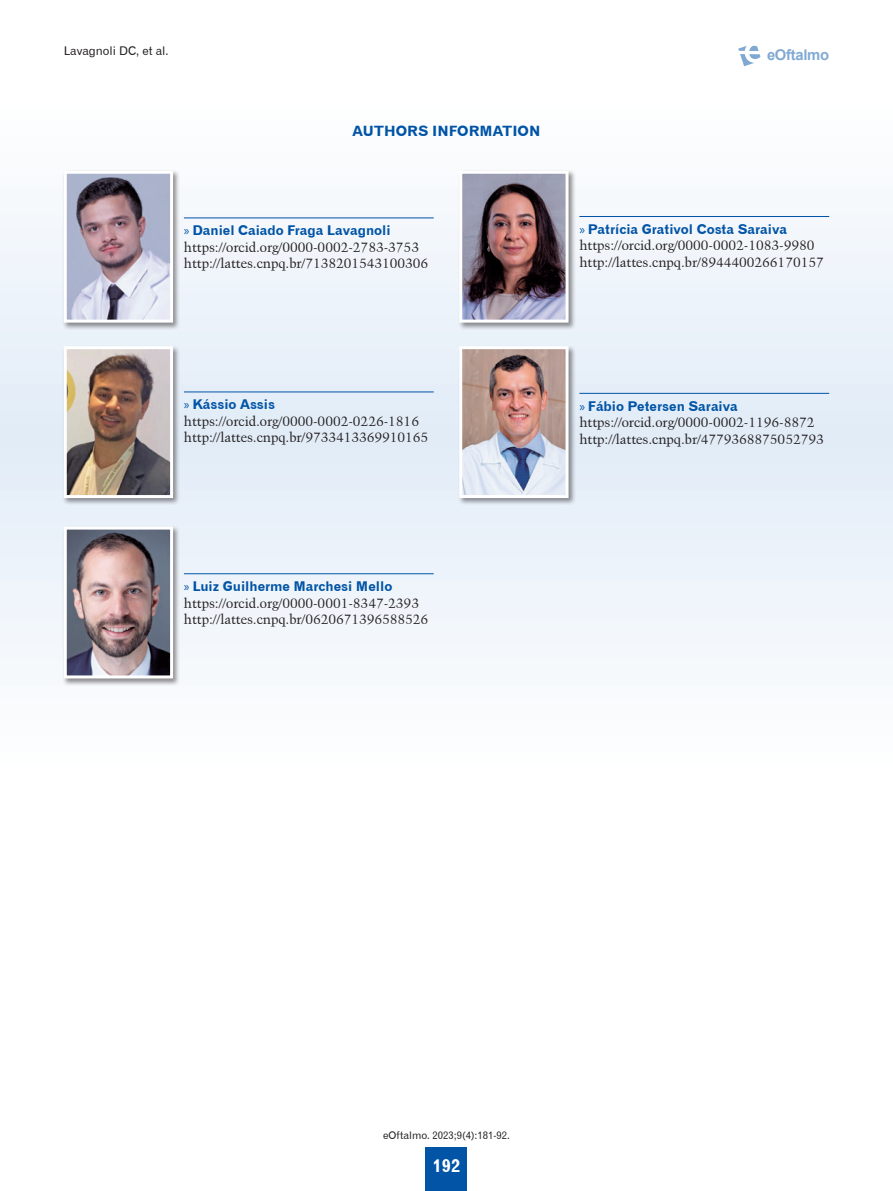
<style>
.page{position:relative;width:893px;height:1191px;background:#fff}
.page>*{position:absolute;margin:0;border:0;box-sizing:border-box;transform-origin:0 0}
.t1{font:18px "Gothic 720 BT Bold B";color:#fff}
.t2{font:700 14.85px "Arial";letter-spacing:-.02em;color:#0154a6}
.t3{font:14.25px "Gothic 720 BT Bold B";color:#0154a6}
.t4{font:13.5px/16.5px "Kuenstler 480 BT";color:#231f20}
.t5{font:13.5px "Gothic 720 BT Bold B";color:#0154a6}
.t6{font:12px "Gothic 720 BT Roman B";color:#231f20}
.t7{font:10.5px "Gothic 720 BT Roman B";color:#231f20}
.s1{font-family:"Myriad Pro"}
</style>
<div class="page">
<div style="left:426px;top:1147px;width:41px;height:44px;background:#0154a6"></div>
<svg style="left:738px;top:45px;width:22px;height:21px"></svg>
<svg style="left:0;top:176px;width:893px;height:506px"></svg>
<hr style="left:184px;top:217px;width:250px;height:1px;background:#0154a6">
<div style="left:63px;top:169px;width:118px;height:161px;background:#231f20;opacity:.5"></div>
<img style="left:68px;top:175px;width:101px;height:143px">
<div style="left:64px;top:171px;width:109px;height:151px;border:3px solid #fff"></div>
<div style="left:458px;top:169px;width:118px;height:161px;background:#231f20;opacity:.5"></div>
<img style="left:463px;top:175px;width:102px;height:143px">
<div style="left:459px;top:171px;width:110px;height:151px;border:3px solid #fff"></div>
<div style="left:63px;top:345px;width:118px;height:160px;background:#231f20;opacity:.5"></div>
<img style="left:68px;top:350px;width:101px;height:144px">
<div style="left:64px;top:346px;width:109px;height:152px;border:3px solid #fff"></div>
<div style="left:458px;top:345px;width:118px;height:160px;background:#231f20;opacity:.5"></div>
<img style="left:463px;top:350px;width:102px;height:144px">
<div style="left:459px;top:346px;width:110px;height:152px;border:3px solid #fff"></div>
<hr style="left:184px;top:391px;width:250px;height:1px;background:#0154a6">
<hr style="left:579px;top:216px;width:250px;height:1px;background:#0154a6">
<hr style="left:579px;top:393px;width:250px;height:1px;background:#0154a6">
<div style="left:63px;top:525px;width:118px;height:161px;background:#231f20;opacity:.5"></div>
<img style="left:68px;top:530px;width:101px;height:144px">
<div style="left:64px;top:526px;width:109px;height:152px;border:3px solid #fff"></div>
<hr style="left:184px;top:573px;width:250px;height:1px;background:#0154a6">
<p class="t6" style="left:64px;top:43px;width:106px">Lavagnoli DC, et al.</p>
<p class="t3" style="left:353px;top:122px;width:189px">AUTHORS INFORMATION</p>
<p class="t5" style="left:184px;top:222px;width:208px"><span class="s1">»</span> Daniel Caiado Fraga Lavagnoli</p>
<p class="t4" style="left:184px;top:239px;width:246px">https://orcid.org/0000-0002-2783-3753 http://lattes.cnpq.br/7138201543100306</p>
<p class="t2" style="left:767px;top:44px;width:64px">eOftalmo</p>
<p class="t5" style="left:579px;top:221px;width:209px"><span class="s1">»</span> Patrícia Grativol Costa Saraiva</p>
<p class="t4" style="left:579px;top:237px;width:246px">https://orcid.org/0000-0002-1083-9980 http://lattes.cnpq.br/8944400266170157</p>
<p class="t5" style="left:184px;top:396px;width:93px"><span class="s1">»</span> Kássio Assis</p>
<p class="t4" style="left:184px;top:413px;width:246px">https://orcid.org/0000-0002-0226-1816 http://lattes.cnpq.br/9733413369910165</p>
<p class="t5" style="left:579px;top:398px;width:160px"><span class="s1">»</span> Fábio Petersen Saraiva</p>
<p class="t4" style="left:579px;top:414px;width:246px">https://orcid.org/0000-0002-1196-8872 http://lattes.cnpq.br/4779368875052793</p>
<p class="t5" style="left:184px;top:578px;width:210px"><span class="s1">»</span> Luiz Guilherme Marchesi Mello</p>
<p class="t4" style="left:184px;top:594px;width:246px">https://orcid.org/0000-0001-8347-2393 http://lattes.cnpq.br/0620671396588526</p>
<p class="t7" style="left:383px;top:1129px;width:128px">eOftalmo. 2023;9(4):181-92.</p>
<h1 class="t1" style="left:433px;top:1154px;width:29px">192</h1>
</div>
